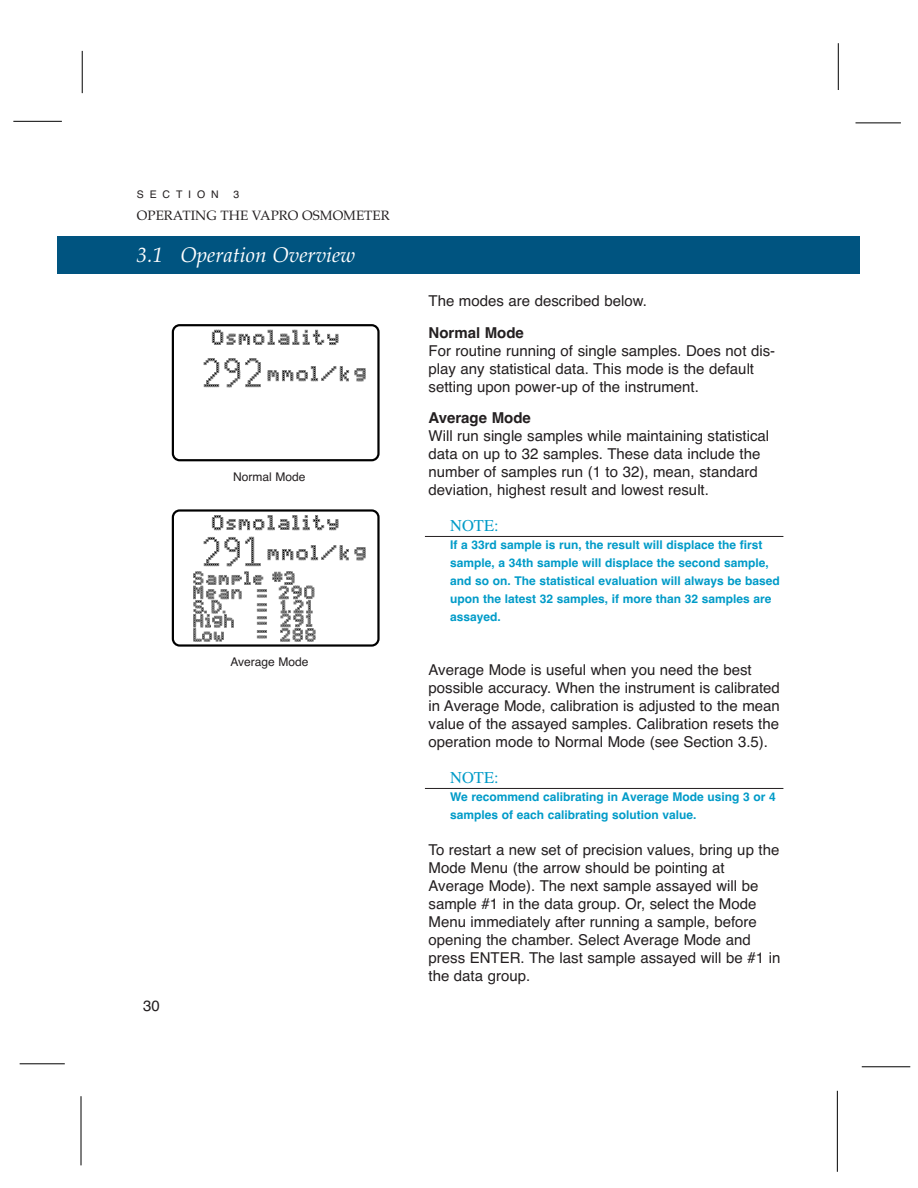
<style>
.page{position:relative;width:918px;height:1188px;background:#fff}
.page>*{position:absolute;margin:0;border:0;box-sizing:border-box;transform-origin:0 0}
.t1{font:italic 21px "Palatino";color:#fff}
.t2{font:16.5px "Times";color:#009bc8}
.t3{font:15px/18px "Helvetica";color:#231f20}
.t4{font:700 15px "Helvetica";color:#231f20}
.t5{font:13.5px "Palatino";color:#231f20}
.t6{font:italic 700 12px/18px "Helvetica";color:#009bc8}
.t7{font:12px "Helvetica";color:#231f20}
.t8{font:10.5px "Helvetica";letter-spacing:.555em;color:#231f20}
</style>
<div class="page">
<hr style="left:13px;top:121px;width:49px;height:1px;background:#000">
<hr style="left:82px;top:51px;width:1px;height:42px;background:#000">
<hr style="left:838px;top:43px;width:1px;height:47px;background:#000">
<hr style="left:856px;top:123px;width:45px;height:1px;background:#000">
<hr style="left:862px;top:1067px;width:48px;height:1px;background:#000">
<hr style="left:837px;top:1091px;width:1px;height:81px;background:#000">
<hr style="left:81px;top:1096px;width:1px;height:69px;background:#000">
<hr style="left:20px;top:1064px;width:45px;height:1px;background:#000">
<div style="left:57px;top:236px;width:803px;height:38px;background:#005480"></div>
<hr style="left:425px;top:536px;width:358px;height:1px;background:#231f20">
<hr style="left:425px;top:788px;width:358px;height:1px;background:#231f20">
<div style="left:172px;top:324px;width:208px;height:137px;border:2px solid #000;border-radius:7px"></div>
<svg style="left:355px;top:369px;width:10px;height:12px"></svg>
<svg style="left:225px;top:359px;width:15px;height:28px"></svg>
<svg style="left:204px;top:359px;width:15px;height:28px"></svg>
<svg style="left:246px;top:359px;width:14px;height:28px"></svg>
<svg style="left:212px;top:330px;width:126px;height:15px"></svg>
<svg style="left:268px;top:367px;width:81px;height:14px"></svg>
<div style="left:172px;top:509px;width:208px;height:138px;border:2px solid #000;border-radius:7px"></div>
<svg style="left:355px;top:548px;width:10px;height:12px"></svg>
<svg style="left:225px;top:537px;width:14px;height:29px"></svg>
<svg style="left:204px;top:537px;width:15px;height:29px"></svg>
<svg style="left:245px;top:537px;width:15px;height:29px"></svg>
<svg style="left:212px;top:516px;width:126px;height:14px"></svg>
<svg style="left:273px;top:572px;width:42px;height:69px"></svg>
<svg style="left:268px;top:546px;width:81px;height:14px"></svg>
<svg style="left:193px;top:572px;width:74px;height:69px"></svg>
<p class="t8" style="left:137px;top:190px;width:83px">SECTION</p>
<p class="t8" style="left:234px;top:190px;width:7px">3</p>
<p class="t5" style="left:137px;top:210px;width:254px">OPERATING THE VAPRO OSMOMETER</p>
<h1 class="t1" style="left:137px;top:246px;width:220px">3.1 Operation Overview</h1>
<p class="t7" style="left:233px;top:472px;width:74px">Normal Mode</p>
<p class="t7" style="left:230px;top:657px;width:80px">Average Mode</p>
<p class="t3" style="left:143px;top:998px;width:18px">30</p>
<p class="t3" style="left:429px;top:293px;width:220px">The modes are described below.</p>
<p class="t4" style="left:429px;top:327px;width:97px">Normal Mode</p>
<p class="t3" style="left:429px;top:343px;width:348px">For routine running of single samples. Does not dis&shy;play any statistical data. This mode is the default setting upon power-up of the instrument.</p>
<p class="t4" style="left:429px;top:412px;width:104px">Average Mode</p>
<p class="t3" style="left:429px;top:428px;width:342px">Will run single samples while maintaining statistical data on up to 32 samples. These data include the number of samples run (1 to 32), mean, standard deviation, highest result and lowest result.</p>
<p class="t2" style="left:450px;top:520px;width:50px">NOTE:</p>
<p class="t6" style="left:450px;top:537px;width:331px">If a 33rd sample is run, the result will displace the first sample, a 34th sample will displace the second sample, and so on. The statistical evaluation will always be based upon the latest 32 samples, if more than 32 samples are assayed.</p>
<p class="t3" style="left:429px;top:662px;width:353px">Average Mode is useful when you need the best possible accuracy. When the instrument is calibrated in Average Mode, calibration is adjusted to the mean value of the assayed samples. Calibration resets the operation mode to Normal Mode (see Section 3.5).</p>
<p class="t2" style="left:450px;top:772px;width:50px">NOTE:</p>
<p class="t6" style="left:450px;top:789px;width:327px">We recommend calibrating in Average Mode using 3 or 4 samples of each calibrating solution value.</p>
<p class="t3" style="left:429px;top:842px;width:353px">To restart a new set of precision values, bring up the Mode Menu (the arrow should be pointing at Average Mode). The next sample assayed will be sample #1 in the data group. Or, select the Mode Menu immediately after running a sample, before opening the chamber. Select Average Mode and press ENTER. The last sample assayed will be #1 in the data group.</p>
</div>
